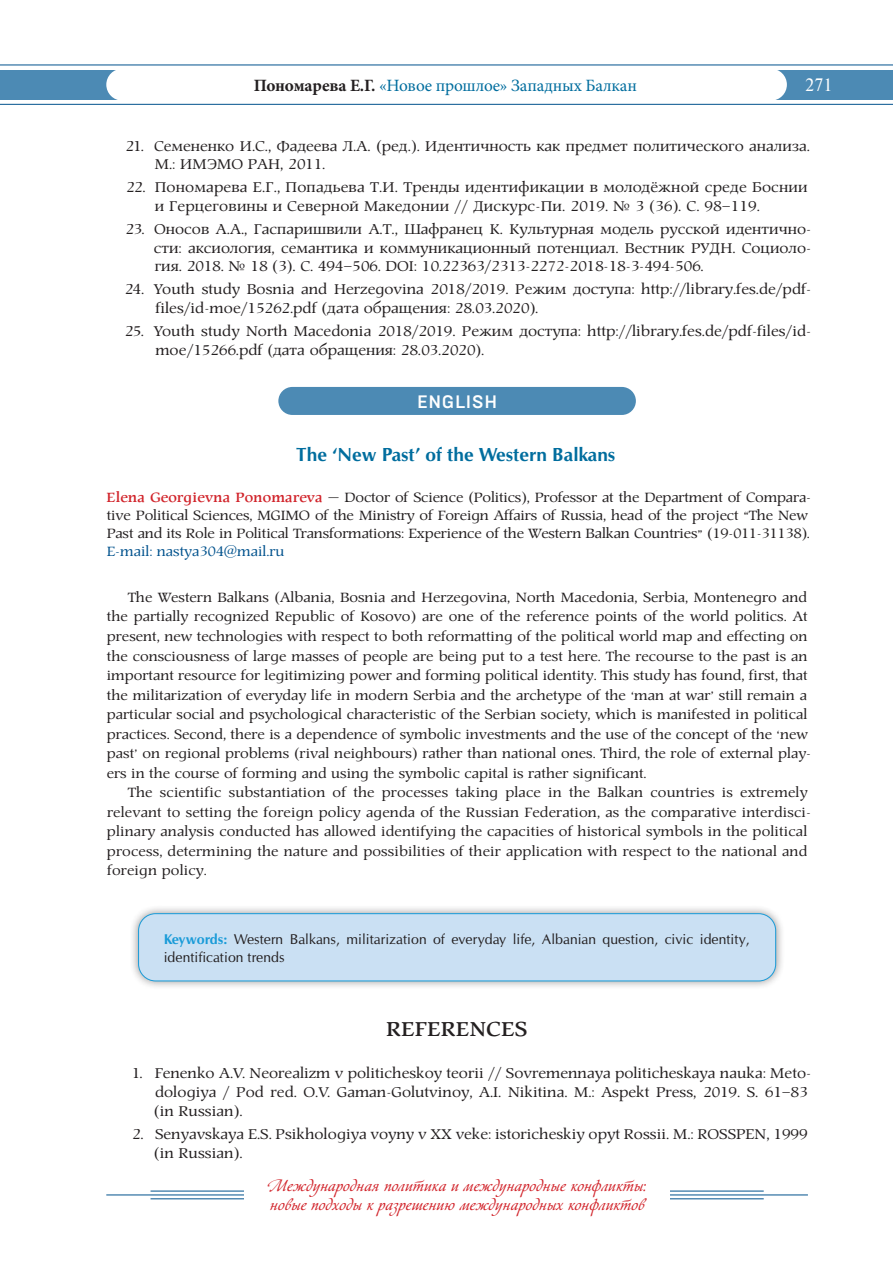
<style>
.page{position:relative;width:893px;height:1263px;background:#fff}
.page>*{position:absolute;margin:0;border:0;box-sizing:border-box;transform-origin:0 0}
.t1{font:700 22.5px "Prospect C";letter-spacing:.015em;color:#231f20}
.t2{font:700 18px "Opium New C";color:#006d9e}
.t3{font:500 18px "Brutal Type";letter-spacing:.04em;color:#fff}
.t4{font:18px "Newton C";color:#fff}
.t5{font:17.25px "Minion Pro";letter-spacing:-.01em;color:#006d9e}
.t6{font:15.75px/18.8px "Prospect C";color:#231f20}
.t7{font:15.75px/18.9px "Cometa C";color:#d1232a}
.t8{font:15px/19.5px "Prospect C";color:#231f20}
.t9{font:15px "Prospect C";color:#01528d}
.t10{font:13.5px/18px "Opium New C";color:#231f20}
.s1{font-weight:700;color:#231f20}
.s2{font-weight:700;color:#d1232a}
.s3{font-weight:700;color:#199bd8}
</style>
<div class="page">
<div style="left:0;top:70px;width:893px;height:30px;background:#4c8ab4"></div>
<div style="left:106px;top:69px;width:681px;height:32px;background:#fff;border-radius:16px"></div>
<hr style="left:0;top:65px;width:893px;height:1px;background:#01528d">
<hr style="left:0;top:104px;width:893px;height:1px;background:#01528d">
<hr style="left:553px;top:1194px;width:255px;height:1px;background:#01528d">
<hr style="left:106px;top:1194px;width:255px;height:1px;background:#01528d">
<hr style="left:151px;top:1191px;width:210px;height:1px;background:#01528d">
<hr style="left:553px;top:1191px;width:211px;height:1px;background:#01528d">
<hr style="left:151px;top:1198px;width:210px;height:1px;background:#01528d">
<hr style="left:553px;top:1198px;width:211px;height:1px;background:#01528d">
<div style="left:244px;top:1178px;width:426px;height:33px;background:#fff"></div>
<div style="left:278px;top:387px;width:358px;height:28px;background:#4c8ab4;border-radius:14px"></div>
<div style="left:129px;top:904px;width:656px;height:87px;background:#231f20;opacity:.5"></div>
<div style="left:139px;top:914px;width:637px;height:67px;background:#cae0f3;border-radius:17px"></div>
<div style="left:138px;top:913px;width:638px;height:68px;border:1px solid #199bd8;border-radius:17px"></div>
<p class="t5" style="left:254px;top:74px;width:385px"><span class="s1">Пономарева Е.Г.</span> «Новое прошлое» Западных Балкан</p>
<p class="t4" style="left:805px;top:75px;width:28px">271</p>
<p class="t6" style="left:155px;top:136px;width:657px;text-indent:-29px">21. Семененко И.С., Фадеева Л.А. (ред.). Идентичность как предмет политического анализа.<br>М.: ИМЭМО РАН, 2011.</p>
<p class="t6" style="left:155px;top:178px;width:654px;text-indent:-29px">22. Пономарева Е.Г., Попадьева Т.И. Тренды идентификации в молодёжной среде Боснии и Герцеговины и Северной Македонии // Дискурс-Пи. 2019. № 3 (36). С. 98–119.</p>
<p class="t6" style="left:154px;top:220px;width:659px;text-align:justify;text-indent:-28px">23. Оносов А.А., Гаспаришвили А.Т., Шафранец К. Культурная модель русской идентично&shy;сти: аксиология, семантика и коммуникационный потенциал. Вестник РУДН. Социоло&shy;гия. 2018. № 18 (3). С. 494–506. DOI: 10.22363/2313-2272-2018-18-3-494-506.</p>
<p class="t6" style="left:155px;top:280px;width:657px;text-indent:-30px">24. Youth study Bosnia and Herzegovina 2018/2019. Режим доступа: http://library.fes.de/pdf&shy;files/id-moe/15262.pdf (дата обращения: 28.03.2020).</p>
<p class="t6" style="left:155px;top:322px;width:657px;text-indent:-30px">25. Youth study North Macedonia 2018/2019. Режим доступа: http://library.fes.de/pdf-files/id&shy;moe/15266.pdf (дата обращения: 28.03.2020).</p>
<p class="t3" style="left:417px;top:391px;width:82px">ENGLISH</p>
<p class="t2" style="left:296px;top:444px;width:320px">The ‘New Past’ of the Western Balkans</p>
<p class="t8" style="left:107px;top:488px;width:706px;line-height:18px"><span class="s2">Elena Georgievna Ponomareva</span> — Doctor of Science (Politics), Professor at the Department of Compara&shy;tive Political Sciences, MGIMO of the Ministry of Foreign Affairs of Russia, head of the project “The New<br>Past and its Role in Political Transformations: Experience of the Western Balkan Countries” (19-011-31138).</p>
<p class="t9" style="left:107px;top:543px;width:179px">E-mail: nastya304@mail.ru</p>
<p class="t8" style="left:107px;top:588px;width:706px;text-indent:21px">The Western Balkans (Albania, Bosnia and Herzegovina, North Macedonia, Serbia, Montenegro and the partially recognized Republic of Kosovo) are one of the reference points of the world politics. At present, new technologies with respect to both reformatting of the political world map and effecting on the consciousness of large masses of people are being put to a test here. The recourse to the past is an important resource for legitimizing power and forming political identity. This study has found, first, that the militarization of everyday life in modern Serbia and the archetype of the ‘man at war’ still remain a particular social and psychological characteristic of the Serbian society, which is manifested in political practices. Second, there is a dependence of symbolic investments and the use of the concept of the ‘new past’ on regional problems (rival neighbours) rather than national ones. Third, the role of external play&shy;ers in the course of forming and using the symbolic capital is rather significant.</p>
<p class="t8" style="left:107px;top:783px;width:705px;text-indent:21px">The scientific substantiation of the processes taking place in the Balkan countries is extremely relevant to setting the foreign policy agenda of the Russian Federation, as the comparative interdisci&shy;plinary analysis conducted has allowed identifying the capacities of historical symbols in the political process, determining the nature and possibilities of their application with respect to the national and foreign policy.</p>
<p class="t10" style="left:164px;top:930px;width:588px"><span class="s3">Keywords:</span> Western Balkans, militarization of everyday life, Albanian question, civic identity, identification trends</p>
<h1 class="t1" style="left:386px;top:1016px;width:143px">REFERENCES</h1>
<p class="t6" style="left:154px;top:1064px;width:657px;text-align:justify;text-indent:-22px">1. Fenenko A.V. Neorealizm v politicheskoy teorii // Sovremennaya politicheskaya nauka: Meto&shy;dologiya / Pod red. O.V. Gaman-Golutvinoy, A.I. Nikitina. M.: Aspekt Press, 2019. S. 61–83 (in Russian).</p>
<p class="t6" style="left:154px;top:1125px;width:655px;text-indent:-22px">2. Senyavskaya E.S. Psikhologiya voyny v XX veke: istoricheskiy opyt Rossii. M.: ROSSPEN, 1999 (in Russian).</p>
<p class="t7" style="left:268px;top:1177px;width:380px">Международная политика и международные конфликты: новые подходы к разрешению международных конфликтов</p>
</div>
